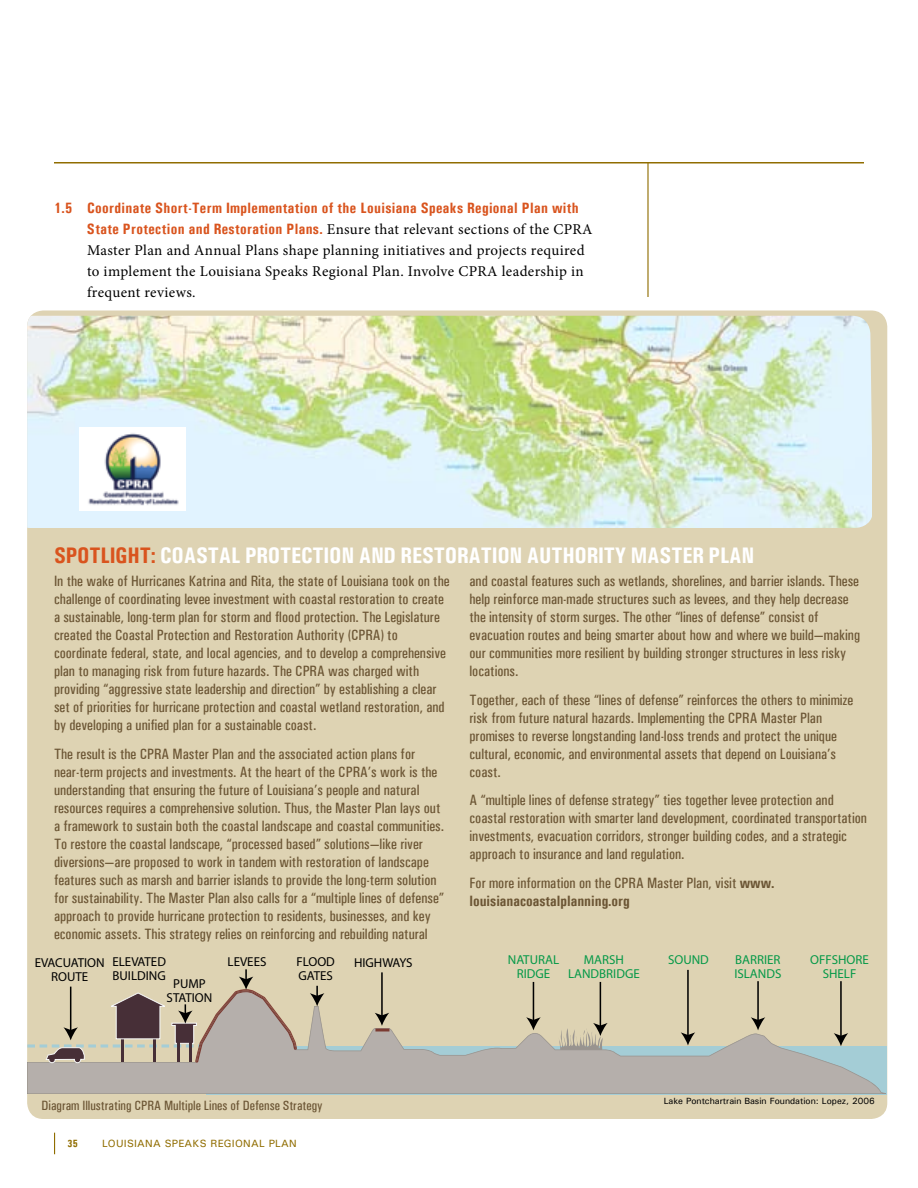
<style>
.page{position:relative;width:918px;height:1188px;background:#fff}
.page>*{position:absolute;margin:0;border:0;box-sizing:border-box;transform-origin:0 0}
.t1{font:700 condensed 22.5px "Univers";letter-spacing:-.01em;color:#fff}
.t2{font:500 condensed 15px/18px "Univers";color:#6c5635}
.t3{font:15px/21px "Minion Pro";letter-spacing:.025em;color:#000;text-align:justify}
.t4{font:700 condensed 15px/21px "Univers";letter-spacing:.025em;color:#d9541e}
.t5{font:500 condensed 13.5px "Univers";color:#6c5635}
.t6{font:12.9px/13.6px "Myriad";color:#000;text-align:center}
.t7{font:12.9px/13.6px "Myriad";color:#059948;text-align:center}
.t8{font:500 10.5px "Univers";letter-spacing:.025em;color:#906d00}
.t9{font:700 condensed 10.5px "Univers";color:#906d00}
.t10{font:500 9px "Univers";color:#000}
.s1{font-family:"Minion Pro";font-weight:400;font-stretch:normal;color:#000}
.s2{color:#d9541e}
.s3{font-weight:700}
</style>
<div class="page">
<svg style="left:54px;top:1133px;width:1px;height:21px"></svg>
<div style="left:27px;top:310px;width:860px;height:809px;background:#ded3b3;border-radius:16px"></div>
<img style="left:27px;top:316px;width:845px;height:212px">
<hr style="left:54px;top:162px;width:810px;height:2px;background:#906d00">
<svg style="left:27px;top:991px;width:859px;height:103px;fill:#b5afab"></svg>
<svg style="left:27px;top:969px;width:270px;height:94px"></svg>
<svg style="left:310px;top:986px;width:14px;height:20px"></svg>
<hr style="left:381px;top:972px;width:2px;height:45px;background:#000">
<svg style="left:375px;top:1013px;width:14px;height:18px"></svg>
<hr style="left:533px;top:982px;width:1px;height:39px;background:#000">
<svg style="left:526px;top:1017px;width:15px;height:13px"></svg>
<hr style="left:600px;top:982px;width:1px;height:45px;background:#000">
<svg style="left:559px;top:1023px;width:49px;height:28px"></svg>
<hr style="left:687px;top:970px;width:2px;height:66px;background:#000">
<svg style="left:681px;top:1032px;width:14px;height:13px"></svg>
<hr style="left:757px;top:981px;width:2px;height:40px;background:#000">
<svg style="left:751px;top:1017px;width:14px;height:13px"></svg>
<hr style="left:840px;top:981px;width:2px;height:56px;background:#000">
<svg style="left:834px;top:1033px;width:14px;height:13px"></svg>
<hr style="left:647px;top:162px;width:2px;height:135px;background:#906d00">
<img style="left:79px;top:427px;width:106px;height:83px">
<p class="t4" style="left:87px;top:197px;width:507px;text-indent:-33px">1.5 Coordinate Short-Term Implementation of the Louisiana Speaks Regional Plan with<br>State Protection and Restoration Plans. <span class="s1">Ensure that relevant sections of the CPRA</span></p>
<p class="t3" style="left:87px;top:240px;width:499px">Master Plan and Annual Plans shape planning initiatives and projects required to implement the Louisiana Speaks Regional Plan. Involve CPRA leadership in frequent reviews.</p>
<h1 class="t1" style="left:54px;top:542px;width:702px"><span class="s2">spotlight:</span> coastal protection and restoration authority master plan</h1>
<p class="t2" style="left:54px;top:572px;width:397px">In the wake of Hurricanes Katrina and Rita, the state of Louisiana took on the challenge of coordinating levee investment with coastal restoration to create a sustainable, long-term plan for storm and flood protection. The Legislature created the Coastal Protection and Restoration Authority (CPRA) to coordinate federal, state, and local agencies, and to develop a comprehensive plan to managing risk from future hazards. The CPRA was charged with providing “aggressive state leadership and direction” by establishing a clear set of priorities for hurricane protection and coastal wetland restoration, and by developing a unified plan for a sustainable coast.</p>
<p class="t2" style="left:54px;top:745px;width:392px">The result is the CPRA Master Plan and the associated action plans for near-term projects and investments. At the heart of the CPRA’s work is the understanding that ensuring the future of Louisiana’s people and natural resources requires a comprehensive solution. Thus, the Master Plan lays out a framework to sustain both the coastal landscape and coastal communities.<br>To restore the coastal landscape, “processed based” solutions—like river diversions—are proposed to work in tandem with restoration of landscape features such as marsh and barrier islands to provide the long-term solution for sustainability. The Master Plan also calls for a “multiple lines of defense” approach to provide hurricane protection to residents, businesses, and key economic assets. This strategy relies on reinforcing and rebuilding natural</p>
<p class="t2" style="left:470px;top:572px;width:392px">and coastal features such as wetlands, shorelines, and barrier islands. These help reinforce man-made structures such as levees, and they help decrease the intensity of storm surges. The other “lines of defense” consist of evacuation routes and being smarter about how and where we build—making our communities more resilient by building stronger structures in less risky locations.</p>
<p class="t2" style="left:470px;top:691px;width:385px">Together, each of these “lines of defense” reinforces the others to minimize risk from future natural hazards. Implementing the CPRA Master Plan promises to reverse longstanding land-loss trends and protect the unique cultural, economic, and environmental assets that depend on Louisiana’s coast.</p>
<p class="t2" style="left:470px;top:791px;width:399px">A “multiple lines of defense strategy” ties together levee protection and coastal restoration with smarter land development, coordinated transportation investments, evacuation corridors, stronger building codes, and a strategic approach to insurance and land regulation.</p>
<p class="t2" style="left:470px;top:874px;width:307px">For more information on the CPRA Master Plan, visit <span class="s3">www. louisianacoastalplanning.org</span></p>
<p class="t6" style="left:35px;top:956px;width:71px">EVACUATION<br>ROUTE</p>
<p class="t6" style="left:354px;top:957px;width:60px">HIGHWAYS</p>
<p class="t7" style="left:508px;top:953px;width:53px">NATURAL<br>RIDGE</p>
<p class="t7" style="left:568px;top:953px;width:73px">MARSH<br>LANDBRIDGE</p>
<p class="t7" style="left:668px;top:953px;width:42px">SOUND</p>
<p class="t7" style="left:734px;top:953px;width:49px;text-align:left">BARRIER<br>ISLANDS</p>
<p class="t7" style="left:810px;top:953px;width:60px">OFFSHORE<br>SHELF</p>
<p class="t6" style="left:112px;top:956px;width:55px">ELEVATED</p>
<p class="t6" style="left:228px;top:956px;width:40px">LEVEES</p>
<p class="t6" style="left:113px;top:969px;width:55px">BUILDING</p>
<p class="t6" style="left:167px;top:978px;width:47px">PUMP<br>STATION</p>
<p class="t6" style="left:296px;top:956px;width:40px;text-align:left">FLOOD<br>GATES</p>
<p class="t5" style="left:42px;top:1097px;width:283px">Diagram Illustrating CPRA Multiple Lines of Defense Strategy</p>
<p class="t9" style="left:67px;top:1137px;width:12px">35</p>
<p class="t8" style="left:102px;top:1137px;width:196px">Louisiana Speaks REgional Plan</p>
<p class="t10" style="left:664px;top:1095px;width:212px">Lake Pontchartrain Basin Foundation: Lopez, 2006</p>
</div>
